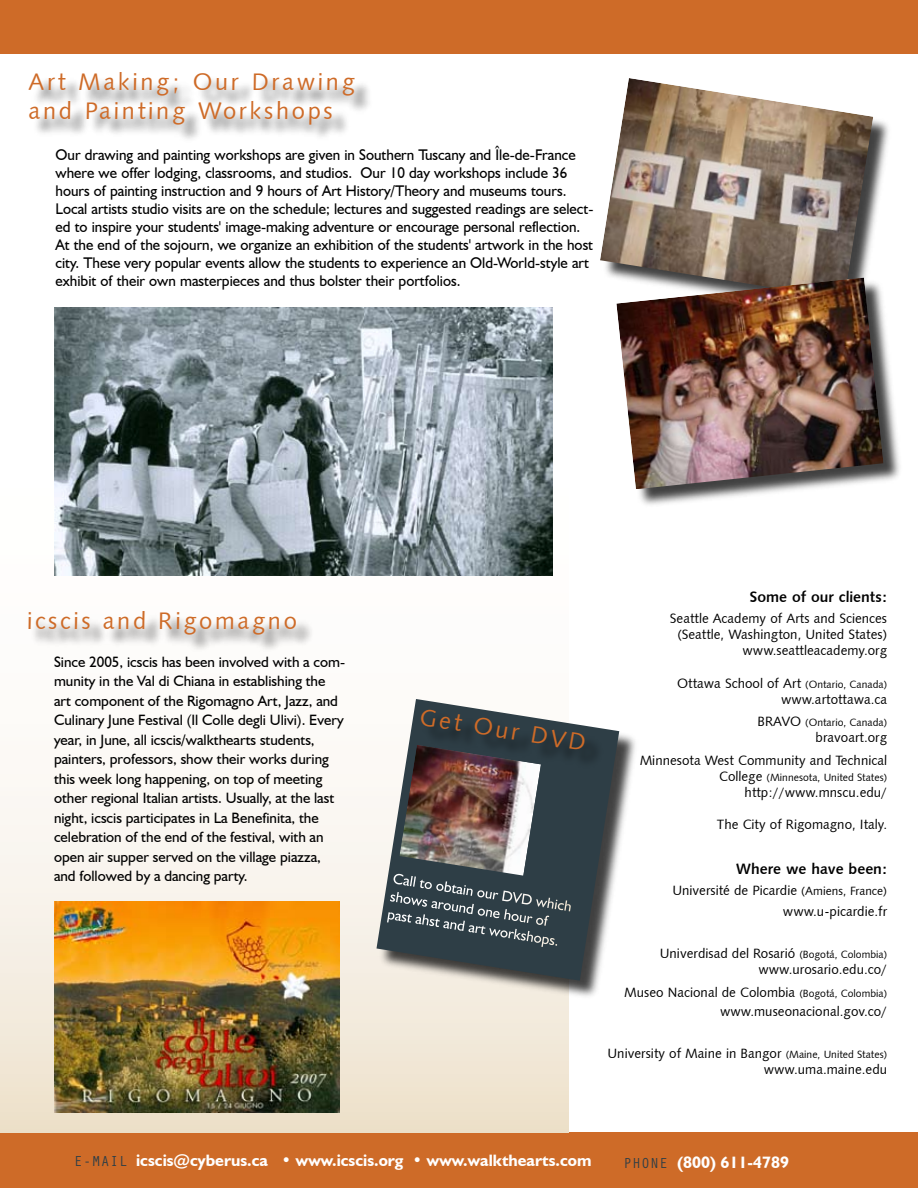
<style>
.page{position:relative;width:918px;height:1188px;background:#fff}
.page>*{position:absolute;margin:0;border:0;box-sizing:border-box;transform-origin:0 0}
.t1{font:24px/28.8px "Humanist 531 BT Roman A";letter-spacing:.11em;color:#ce6b28}
.t2{font:700 16.5px "Humanist 521 BT";color:#fff}
.t3{font:15.45px/18px "Humanist 521 BT";color:#000}
.t4{font:15px/19.5px "Humanist 521 BT";color:#000}
.t5{font:15px/18px "Humanist 521 BT";color:#fff}
.t6{font:15px "Humanist 531 BT Bold A";color:#000}
.t7{font:13.5px/16.2px "Humanist 531 BT Roman A";color:#000;text-align:right}
.t8{font:10.5px "Humanist 531 BT Roman A";color:#000}
.s1{font-size:10.5px}
.s2{font-size:13.5px}
.s3{font-size:12px}
.s4{font-family:"Orator Std";font-weight:400;font-size:15px;color:#2e3e46}
</style>
<div class="page">
<div style="left:0;top:0;width:918px;height:54px;background:#ce6b28"></div>
<div style="left:0;top:1133px;width:918px;height:55px;background:#ce6b28"></div>
<svg style="left:0;top:307px;width:568px;height:825px"></svg>
<div style="left:31px;top:74px;width:342px;height:70px;background:#000;opacity:.75"></div>
<div style="left:30px;top:613px;width:286px;height:41px;background:#000;opacity:.75"></div>
<img style="left:54px;top:902px;width:285px;height:211px">
<img style="left:54px;top:308px;width:499px;height:268px">
<div style="left:601px;top:79px;width:292px;height:240px;background:#000;opacity:.75"></div>
<img style="left:600px;top:78px;width:273px;height:221px">
<div style="left:618px;top:279px;width:285px;height:230px;background:#000;opacity:.75"></div>
<img style="left:616px;top:278px;width:268px;height:211px">
<div style="left:378px;top:700px;width:261px;height:301px;background:#000;opacity:.75"></div>
<svg style="left:376px;top:699px;width:243px;height:282px;fill:#2e3e46"></svg>
<div style="left:422px;top:711px;width:183px;height:59px;background:#000;opacity:.75"></div>
<img style="left:399px;top:745px;width:142px;height:131px">
<h1 class="t1" style="left:28px;top:67px;width:328px">Art Making; Our Drawing and Painting Workshops</h1>
<p class="t3" style="left:56px;top:145px;width:539px">Our drawing and painting workshops are given in Southern Tuscany and Île-de-France where we offer lodging, classrooms, and studios. Our 10 day workshops include 36 hours of painting instruction and 9 hours of Art History/Theory and museums tours.<br>Local artists studio visits are on the schedule; lectures and suggested readings are select&shy;ed to inspire your students' image-making adventure or encourage personal reflection.<br>At the end of the sojourn, we organize an exhibition of the students' artwork in the host city. These very popular events allow the students to experience an Old-World-style art exhibit of their own masterpieces and thus bolster their portfolios.</p>
<h1 class="t1" style="left:27px;top:605px;width:272px">icscis and Rigomagno</h1>
<p class="t4" style="left:54px;top:652px;width:293px">Since 2005, icscis has been involved with a com&shy;munity in the Val di Chiana in establishing the art component of the Rigomagno Art, Jazz, and Culinary June Festival (Il Colle degli Ulivi). Every year, in June, all icscis/walkthearts students, painters, professors, show their works during this week long happening, on top of meeting other regional Italian artists. Usually, at the last night, icscis participates in La Benefinita, the celebration of the end of the festival, with an open air supper served on the village piazza, and followed by a dancing party.</p>
<h1 class="t1" style="left:422px;top:702px;width:169px;rotate:9deg">Get Our DVD</h1>
<p class="t5" style="left:395px;top:869px;width:182px;rotate:9deg">Call to obtain our DVD which shows around one hour of past ahst and art workshops.</p>
<p class="t6" style="left:750px;top:588px;width:139px">Some of our clients:</p>
<p class="t7" style="left:670px;top:610px;width:219px">Seattle Academy of Arts and Sciences (Seattle, Washington, United States) www.seattleacademy.org</p>
<p class="t7" style="left:677px;top:675px;width:212px">Ottawa School of Art <span class="s1">(Ontario, Canada) </span>www.artottawa.ca</p>
<p class="t8" style="left:758px;top:716px;width:131px"><span class="s2">BRAVO</span> (Ontario, Canada)</p>
<p class="t7" style="left:640px;top:726px;width:249px;line-height:22.2px">bravoart.org<br>Minnesota West Community and Technical</p>
<p class="t8" style="left:719px;top:771px;width:170px"><span class="s2">College</span> (Minnesota, United States)</p>
<p class="t7" style="left:745px;top:784px;width:144px">http://www.mnscu.edu/</p>
<p class="t7" style="left:717px;top:816px;width:172px">The City of Rigomagno, Italy.</p>
<p class="t6" style="left:736px;top:860px;width:152px">Where we have been:</p>
<p class="t7" style="left:672px;top:880px;width:216px;line-height:21px">Université de Picardie <span class="s3">(Amiens, France) </span>www.u-picardie.fr</p>
<p class="t7" style="left:660px;top:945px;width:229px">Univerdisad del Rosarió <span class="s1">(Bogotá, Colombia) </span>www.urosario.edu.co/</p>
<p class="t7" style="left:624px;top:982px;width:264px;line-height:19.5px">Museo Nacional de Colombia <span class="s1">(Bogotá, Colombia) </span>www.museonacional.gov.co/</p>
<p class="t7" style="left:608px;top:1045px;width:281px">University of Maine in Bangor <span class="s1">(Maine, United States) </span>www.uma.maine.edu</p>
<p class="t2" style="left:74px;top:1150px;width:519px"><span class="s4">E-MAIL</span> icscis@cyberus.ca • www.icscis.org • www.walkthearts.com</p>
<p class="t2" style="left:623px;top:1152px;width:168px"><span class="s4">PHONE</span> (800) 611-4789</p>
</div>
